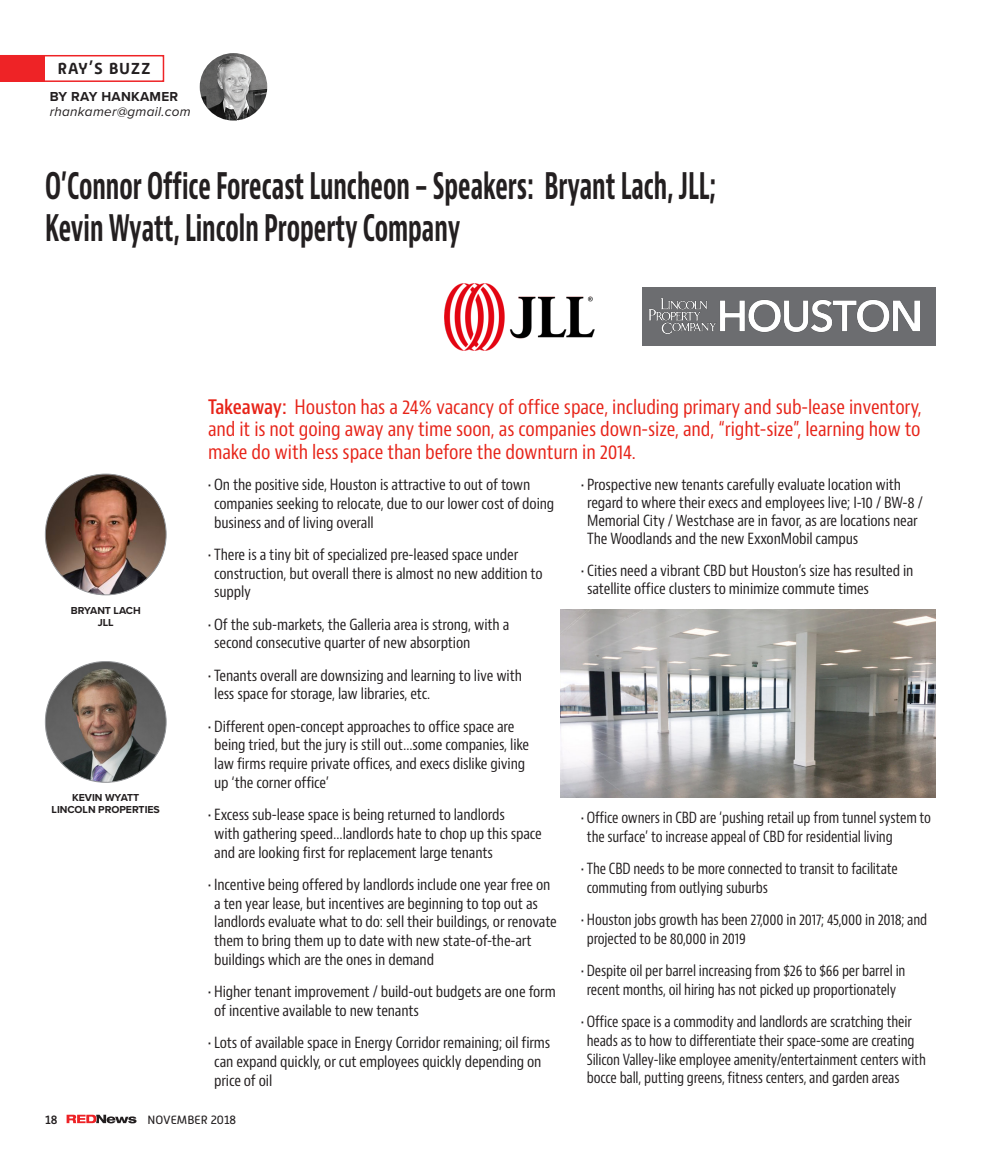
<style>
.page{position:relative;width:999px;height:1161px;background:#fff}
.page>*{position:absolute;margin:0;border:0;box-sizing:border-box;transform-origin:0 0}
.Editorial_Section_He{font:700 condensed 35.7px/42px "Bernino Sans";color:#231f20;scale:.71 1}
.Editorial_Section_He-2{font:condensed 19.5px/22.5px "Bernino Sans";letter-spacing:-.005em;color:#e72419;text-align:justify}
.t1{font:500 19.5px "Alwyn New";letter-spacing:.03em;color:#231f20}
.Editorial_Section_He-3{font:condensed 15px/18.8px "Bernino Sans";letter-spacing:-.01em;color:#231f20}
.Editorial_Section_He-4{font:condensed 15px/18.8px "Bernino Sans";letter-spacing:-.01em;color:#231f20;scale:.95 1}
.t2{font:italic 13.5px "Proxima Nova";letter-spacing:.02em;color:#231f20}
.t3{font:700 13.5px "Proxima Nova";letter-spacing:.02em;color:#231f20}
.t4{font:12px "Alwyn New";color:#231f20}
.t5{font:500 12px "Alwyn New";color:#231f20}
.Editorial_Section_He-5{font:700 10.5px "Proxima Nova";letter-spacing:-.005em;color:#231f20}
.s1{font-weight:600}
</style>
<div class="page">
<svg style="left:67px;top:1115px;width:70px;height:8px"></svg>
<svg style="left:0;top:55px;width:164px;height:27px"></svg>
<div style="left:0;top:56px;width:45px;height:26px;background:#ee2326"></div>
<img style="left:200px;top:53px;width:67px;height:68px;border-radius:34px">
<img style="left:45px;top:474px;width:121px;height:121px;border-radius:60px">
<div style="left:642px;top:287px;width:294px;height:58px;background:#6c6d70"></div>
<img style="left:649px;top:298px;width:271px;height:36px">
<img style="left:45px;top:662px;width:121px;height:120px;border-radius:60px">
<img style="left:444px;top:283px;width:151px;height:67px">
<img style="left:560px;top:610px;width:376px;height:188px">
<p class="t1" style="left:57px;top:56px;width:95px">RAY’S BUZZ</p>
<p class="t3" style="left:50px;top:86px;width:130px">BY RAY HANKAMER</p>
<p class="t2" style="left:50px;top:101px;width:142px">rhankamer@gmail.com</p>
<p class="Editorial_Section_He" style="left:45px;top:166px;width:947px">O’Connor Office Forecast Luncheon – Speakers: Bryant Lach, JLL;<br>Kevin Wyatt, Lincoln Property Company</p>
<p class="Editorial_Section_He-5" style="left:71px;top:602px;width:71px">BRYANT LACH</p>
<p class="Editorial_Section_He-5" style="left:98px;top:614px;width:17px">JLL</p>
<p class="Editorial_Section_He-5" style="left:72px;top:790px;width:69px">KEVIN WYATT</p>
<p class="Editorial_Section_He-5" style="left:52px;top:802px;width:110px">LINCOLN PROPERTIES</p>
<p class="Editorial_Section_He-2" style="left:208px;top:396px;width:715px"><span class="s1">Takeaway:</span> Houston has a 24% vacancy of office space, including primary and sub-lease inventory, and it is not going away any time soon, as companies down-size, and, “right-size”, learning how to make do with less space than before the downturn in 2014.</p>
<p class="Editorial_Section_He-3" style="left:214px;top:476px;width:342px;text-indent:-6px">• On the positive side, Houston is attractive to out of town companies seeking to relocate, due to our lower cost of doing business and of living overall</p>
<p class="Editorial_Section_He-3" style="left:214px;top:545px;width:330px;text-indent:-6px">• There is a tiny bit of specialized pre-leased space under construction, but overall there is almost no new addition to supply</p>
<p class="Editorial_Section_He-3" style="left:214px;top:615px;width:297px;text-indent:-6px">• Of the sub-markets, the Galleria area is strong, with a second consecutive quarter of new absorption</p>
<p class="Editorial_Section_He-3" style="left:214px;top:666px;width:309px;text-indent:-6px">• Tenants overall are downsizing and learning to live with less space for storage, law libraries, etc.</p>
<p class="Editorial_Section_He-3" style="left:214px;top:717px;width:317px;text-indent:-6px">• Different open-concept approaches to office space are being tried, but the jury is still out…some companies, like law firms require private offices, and execs dislike giving up ‘the corner office’</p>
<p class="Editorial_Section_He-3" style="left:214px;top:806px;width:329px;text-indent:-6px">• Excess sub-lease space is being returned to landlords<br>with gathering speed…landlords hate to chop up this space and are looking first for replacement large tenants</p>
<p class="Editorial_Section_He-3" style="left:214px;top:875px;width:344px;text-indent:-6px">• Incentive being offered by landlords include one year free on a ten year lease, but incentives are beginning to top out as landlords evaluate what to do: sell their buildings, or renovate them to bring them up to date with new state-of-the-art buildings which are the ones in demand</p>
<p class="Editorial_Section_He-3" style="left:214px;top:983px;width:343px;text-indent:-6px">• Higher tenant improvement / build-out budgets are one form of incentive available to new tenants</p>
<p class="Editorial_Section_He-3" style="left:214px;top:1034px;width:338px;text-indent:-6px">• Lots of available space in Energy Corridor remaining; oil firms can expand quickly, or cut employees quickly depending on price of oil</p>
<p class="Editorial_Section_He-3" style="left:587px;top:476px;width:337px;line-height:18px;text-indent:-6px">• Prospective new tenants carefully evaluate location with regard to where their execs and employees live; I-10 / BW-8 / Memorial City / Westchase are in favor, as are locations near The Woodlands and the new ExxonMobil campus</p>
<p class="Editorial_Section_He-3" style="left:587px;top:562px;width:328px;line-height:18px;text-indent:-6px">• Cities need a vibrant CBD but Houston’s size has resulted in satellite office clusters to minimize commute times</p>
<p class="Editorial_Section_He-4" style="left:587px;top:809px;width:364px;text-indent:-6px">• Office owners in CBD are ‘pushing retail up from tunnel system to the surface’ to increase appeal of CBD for residential living</p>
<p class="Editorial_Section_He-4" style="left:587px;top:860px;width:329px;text-indent:-6px">• The CBD needs to be more connected to transit to facilitate commuting from outlying suburbs</p>
<p class="Editorial_Section_He-4" style="left:587px;top:911px;width:360px;text-indent:-6px">• Houston jobs growth has been 27,000 in 2017; 45,000 in 2018; and projected to be 80,000 in 2019</p>
<p class="Editorial_Section_He-4" style="left:581px;top:962px;width:343px;text-align:center">• Despite oil per barrel increasing from $26 to $66 per barrel in recent months, oil hiring has not picked up proportionately</p>
<p class="Editorial_Section_He-4" style="left:587px;top:1013px;width:358px;text-indent:-6px">• Office space is a commodity and landlords are scratching their heads as to how to differentiate their space-some are creating Silicon Valley-like employee amenity/entertainment centers with bocce ball, putting greens, fitness centers, and garden areas</p>
<p class="t5" style="left:45px;top:1113px;width:14px">18</p>
<p class="t4" style="left:148px;top:1113px;width:90px">NOVEMBER 2018</p>
</div>
